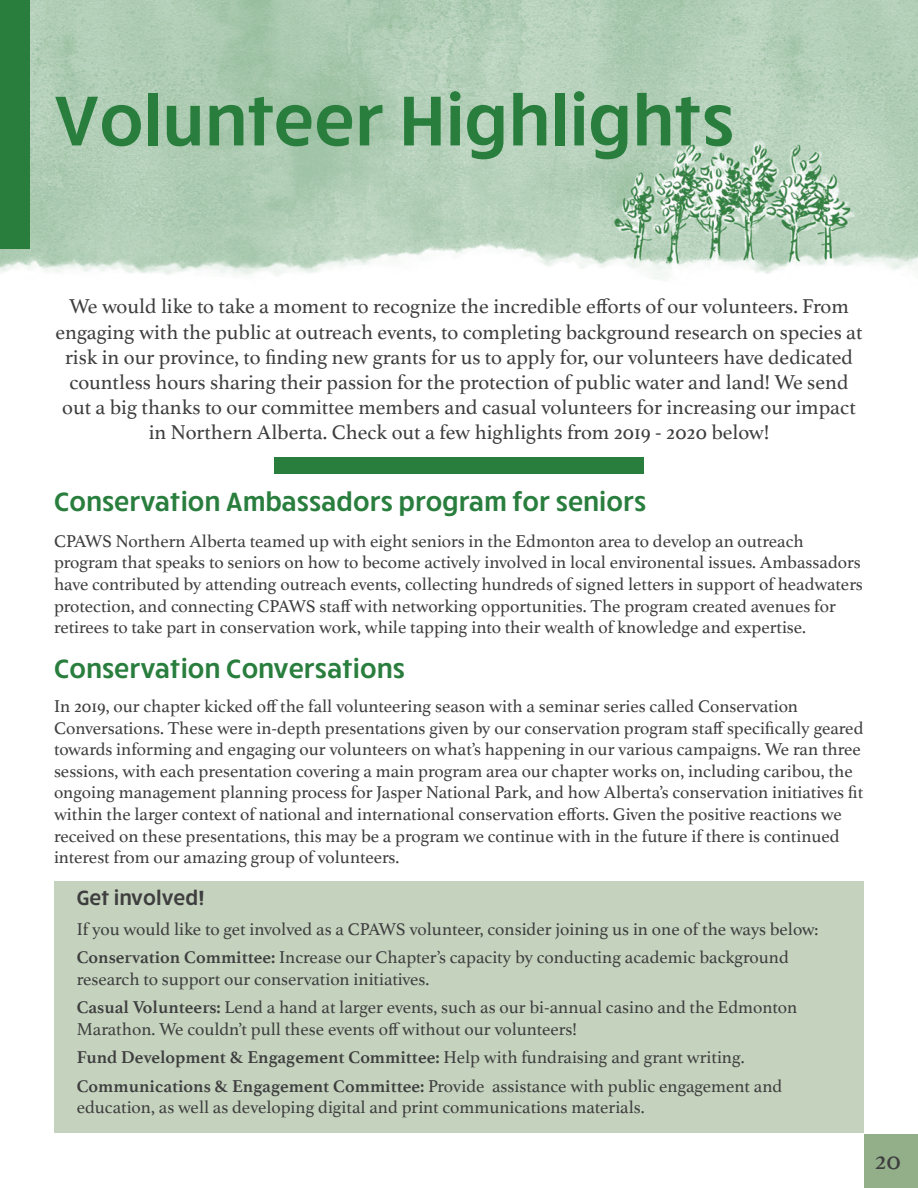
<style>
.page{position:relative;width:918px;height:1188px;background:#fff}
.page>*{position:absolute;margin:0;border:0;box-sizing:border-box;transform-origin:0 0}
.Header_1{font:600 72px "Ruck Sack";color:#297e3e}
.Header_2{font:600 27px "Ruck Sack";color:#297e3e}
.Page_Numbers{font:27px "Athelas";color:#3e3e3f}
.Paragraph_1{font:21px/25.2px "Athelas";color:#3e3e3f;text-align:center}
.Header_3{font:600 21px "Ruck Sack";color:#3e3e3f}
.Paragraph_2{font:18px/21.6px "Athelas";color:#3e3e3f}
.Paragraph_2-2{font:700 18px "Athelas";color:#3e3e3f}
.s1{font-weight:700}
.s2{font-weight:400}
</style>
<div class="page">
<div style="left:54px;top:881px;width:810px;height:251px;background:#c5d3be"></div>
<img style="left:0;top:0;width:918px;height:279px">
<div style="left:864px;top:1134px;width:54px;height:54px;background:#93af8a"></div>
<div style="left:0;top:0;width:30px;height:248px;background:#297e3e"></div>
<div style="left:274px;top:458px;width:370px;height:16px;background:#297e3e"></div>
<p class="Header_1" style="left:54px;top:71px;width:682px">Volunteer Highlights</p>
<p class="Paragraph_1" style="left:55px;top:293px;width:809px">We would like to take a moment to recognize the incredible efforts of our volunteers. From engaging with the public at outreach events, to completing background research on species at risk in our province, to finding new grants for us to apply for, our volunteers have dedicated countless hours sharing their passion for the protection of public water and land! We send out a big thanks to our committee members and casual volunteers for increasing our impact in Northern Alberta. Check out a few highlights from 2019 - 2020 below!</p>
<p class="Header_2" style="left:54px;top:484px;width:594px">Conservation Ambassadors program for seniors</p>
<p class="Paragraph_2" style="left:54px;top:529px;width:810px">CPAWS Northern Alberta teamed up with eight seniors in the Edmonton area to develop an outreach program that speaks to seniors on how to become actively involved in local environental issues. Ambassadors have contributed by attending outreach events, collecting hundreds of signed letters in support of headwaters protection, and connecting CPAWS staff with networking opportunities. The program created avenues for retirees to take part in conservation work, while tapping into their wealth of knowledge and expertise.</p>
<p class="Header_2" style="left:54px;top:650px;width:352px">Conservation Conversations</p>
<p class="Paragraph_2" style="left:54px;top:695px;width:811px">In 2019, our chapter kicked off the fall volunteering season with a seminar series called Conservation Conversations. These were in-depth presentations given by our conservation program staff specifically geared towards informing and engaging our volunteers on what’s happening in our various campaigns. We ran three sessions, with each presentation covering a main program area our chapter works on, including caribou, the ongoing management planning process for Jasper National Park, and how Alberta’s conservation initiatives fit within the larger context of national and international conservation efforts. Given the positive reactions we received on these presentations, this may be a program we continue with in the future if there is continued interest from our amazing group of volunteers.</p>
<p class="Header_3" style="left:77px;top:883px;width:130px">Get involved!</p>
<p class="Paragraph_2" style="left:77px;top:918px;width:743px">If you would like to get involved as a CPAWS volunteer, consider joining us in one of the ways below:</p>
<p class="Paragraph_2" style="left:77px;top:946px;width:714px"><span class="s1">Conservation Committee:</span> Increase our Chapter’s capacity by conducting academic background research to support our conservation initiatives.</p>
<p class="Paragraph_2" style="left:77px;top:996px;width:722px"><span class="s1">Casual Volunteers:</span> Lend a hand at larger events, such as our bi-annual casino and the Edmonton<br>Marathon. We couldn’t pull these events off without our volunteers!</p>
<p class="Paragraph_2-2" style="left:77px;top:1043px;width:669px">Fund Development &amp; Engagement Committee: <span class="s2">Help with fundraising and grant writing.</span></p>
<p class="Paragraph_2" style="left:77px;top:1074px;width:707px"><span class="s1">Communications &amp; Engagement Committee:</span> Provide assistance with public engagement and education, as well as developing digital and print communications materials.</p>
<p class="Page_Numbers" style="left:875px;top:1138px;width:28px">20</p>
</div>
